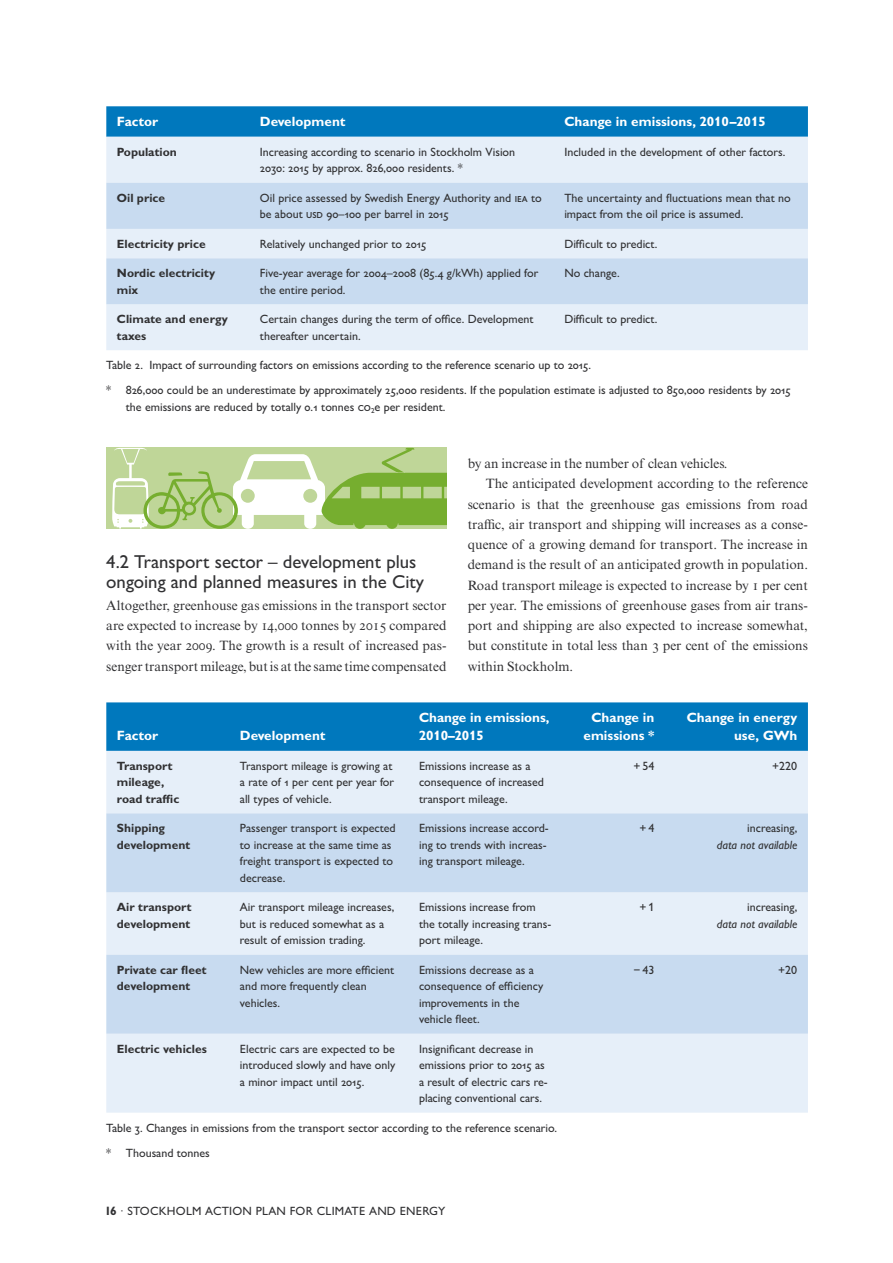
<style>
.page{position:relative;width:893px;height:1263px;background:#fff}
.page>*{position:absolute;margin:0;border:0;box-sizing:border-box;transform-origin:0 0}
.Underrubrik__nivå_2{font:500 18.75px/20.2px "Gill Sans MT Pro";color:#313133}
.Bröd_in{font:13.5px/20.2px "Times NRMT Pro";color:#313133;text-align:justify}
.Bröd_ut{font:13.5px/20.2px "Times NRMT Pro";color:#313133;text-align:justify}
.Tabellhuvud{font:700 13.5px/18px "Gill Sans MT Pro";color:#fff}
.Tabellkropp{font:500 12px/16.5px "Gill Sans MT Pro";color:#313133}
.Tabellbildtext{font:500 12px/16.5px "Gill Sans MT Pro";color:#313133}
.Tabellkropp-2{font:700 12px/16.5px "Gill Sans MT Pro";color:#313133}
.Tabellkropp-3{font:italic 500 12px/16.5px "Gill Sans MT Pro";color:#313133;text-align:right}
.Tabellbildtext-2{font:500 12px "Gill Sans MT Pro";letter-spacing:.02em;color:#313133}
.s1{font-size:12.3px}
.s2{font-style:normal}
.s3{font-weight:700}
</style>
<div class="page">
<div style="left:106px;top:702px;width:702px;height:49px;background:#0078bd"></div>
<div style="left:106px;top:751px;width:702px;height:362px;background:#e6eff9"></div>
<svg style="left:106px;top:813px;width:702px;height:221px;fill:#c8dbf0"></svg>
<div style="left:106px;top:106px;width:702px;height:31px;background:#0078bd"></div>
<div style="left:106px;top:137px;width:702px;height:213px;background:#e6eff9"></div>
<svg style="left:106px;top:183px;width:702px;height:121px;fill:#c8dbf0"></svg>
<svg style="left:112px;top:448px;width:334px;height:81px"></svg>
<p class="Tabellhuvud" style="left:117px;top:112px;width:43px">Factor</p>
<p class="Tabellhuvud" style="left:260px;top:112px;width:87px">Development</p>
<p class="Tabellhuvud" style="left:564px;top:112px;width:203px">Change in emissions, 2010–2015</p>
<p class="Tabellkropp-2" style="left:117px;top:143px;width:62px">Population</p>
<p class="Tabellkropp" style="left:260px;top:143px;width:257px">Increasing according to scenario in Stockholm Vision<br>2030: 2015 by approx. 826,000 residents. *</p>
<p class="Tabellkropp" style="left:564px;top:143px;width:223px">Included in the development of other factors.</p>
<p class="Tabellkropp-2" style="left:117px;top:189px;width:50px">Oil price</p>
<p class="Tabellkropp" style="left:260px;top:189px;width:283px">Oil price assessed by Swedish Energy Authority and <span class="s1">IEA</span> to be about <span class="s1">USD</span> 90–100 per barrel in 2015</p>
<p class="Tabellkropp" style="left:564px;top:189px;width:228px">The uncertainty and fluctuations mean that no impact from the oil price is assumed.</p>
<p class="Tabellkropp-2" style="left:117px;top:235px;width:90px">Electricity price</p>
<p class="Tabellkropp" style="left:260px;top:235px;width:168px">Relatively unchanged prior to 2015</p>
<p class="Tabellkropp" style="left:564px;top:235px;width:94px">Difficult to predict.</p>
<p class="Tabellkropp-2" style="left:117px;top:265px;width:100px">Nordic electricity mix</p>
<p class="Tabellkropp" style="left:260px;top:265px;width:280px">Five-year average for 2004–2008 (85.4 g/kWh) applied for the entire period.</p>
<p class="Tabellkropp" style="left:564px;top:265px;width:57px">No change.</p>
<p class="Tabellkropp-2" style="left:117px;top:311px;width:112px">Climate and energy taxes</p>
<p class="Tabellkropp" style="left:260px;top:311px;width:275px">Certain changes during the term of office. Development thereafter uncertain.</p>
<p class="Tabellkropp" style="left:564px;top:311px;width:94px">Difficult to predict.</p>
<p class="Tabellbildtext" style="left:106px;top:357px;width:486px">Table 2. Impact of surrounding factors on emissions according to the reference scenario up to 2015.</p>
<p class="Tabellbildtext" style="left:126px;top:382px;width:667px;text-indent:-20px">* 826,000 could be an underestimate by approximately 25,000 residents. If the population estimate is adjusted to 850,000 residents by 2015 the emissions are reduced by totally 0.1 tonnes <span class="s1">CO</span><sub>2</sub><span class="s1">e</span> per resident.</p>
<p class="Underrubrik__nivå_2" style="left:106px;top:551px;width:319px">4.2 Transport sector – development plus ongoing and planned measures in the City</p>
<p class="Bröd_ut" style="left:106px;top:596px;width:342px">Altogether, greenhouse gas emissions in the transport sector are expected to increase by 14,000 tonnes by 2015 compared with the year 2009. The growth is a result of increased pas&shy;senger transport mileage, but is at the same time compensated</p>
<p class="Bröd_ut" style="left:468px;top:454px;width:261px">by an increase in the number of clean vehicles.</p>
<p class="Bröd_in" style="left:468px;top:474px;width:342px;text-indent:18px">The anticipated development according to the reference scenario is that the greenhouse gas emissions from road traffic, air transport and shipping will increases as a conse&shy;quence of a growing demand for transport. The increase in demand is the result of an anticipated growth in population.<br>Road transport mileage is expected to increase by 1 per cent per year. The emissions of greenhouse gases from air trans&shy;port and shipping are also expected to increase somewhat, but constitute in total less than 3 per cent of the emissions within Stockholm.</p>
<p class="Tabellhuvud" style="left:117px;top:726px;width:43px">Factor</p>
<p class="Tabellhuvud" style="left:240px;top:726px;width:87px">Development</p>
<p class="Tabellhuvud" style="left:419px;top:708px;width:132px">Change in emissions,<br>2010–2015</p>
<p class="Tabellhuvud" style="left:583px;top:708px;width:73px;text-align:center">Change in emissions *</p>
<p class="Tabellhuvud" style="left:687px;top:708px;width:112px;text-align:right">Change in energy use, GWh</p>
<p class="Tabellkropp-2" style="left:117px;top:757px;width:64px">Transport mileage, road traffic</p>
<p class="Tabellkropp" style="left:240px;top:757px;width:156px">Transport mileage is growing at a rate of 1 per cent per year for all types of vehicle.</p>
<p class="Tabellkropp" style="left:419px;top:757px;width:126px">Emissions increase as a consequence of increased transport mileage.</p>
<p class="Tabellkropp" style="left:634px;top:757px;width:22px">+54</p>
<p class="Tabellkropp" style="left:772px;top:757px;width:26px">+220</p>
<p class="Tabellkropp-2" style="left:117px;top:820px;width:75px">Shipping development</p>
<p class="Tabellkropp" style="left:240px;top:820px;width:157px">Passenger transport is expected to increase at the same time as freight transport is expected to decrease.</p>
<p class="Tabellkropp" style="left:419px;top:820px;width:131px">Emissions increase accord&shy;ing to trends with increas&shy;ing transport mileage.</p>
<p class="Tabellkropp" style="left:640px;top:820px;width:16px">+4</p>
<p class="Tabellkropp-3" style="left:717px;top:820px;width:82px"><span class="s2">increasing‚<br></span>data not available</p>
<p class="Tabellkropp-2" style="left:117px;top:898px;width:76px">Air transport development</p>
<p class="Tabellkropp" style="left:240px;top:899px;width:156px">Air transport mileage increases, but is reduced somewhat as a result of emission trading.</p>
<p class="Tabellkropp" style="left:419px;top:899px;width:134px">Emissions increase from the totally increasing trans&shy;port mileage.</p>
<p class="Tabellkropp" style="left:640px;top:899px;width:16px">+1</p>
<p class="Tabellkropp-3" style="left:717px;top:899px;width:82px"><span class="s2">increasing,<br></span>data not available</p>
<p class="Tabellkropp-2" style="left:117px;top:961px;width:91px">Private car fleet development</p>
<p class="Tabellkropp" style="left:240px;top:961px;width:156px">New vehicles are more efficient and more frequently clean vehicles.</p>
<p class="Tabellkropp" style="left:419px;top:961px;width:126px">Emissions decrease as a consequence of efficiency improvements in the vehicle fleet.</p>
<p class="Tabellkropp" style="left:634px;top:961px;width:22px">−43</p>
<p class="Tabellkropp" style="left:778px;top:961px;width:20px">+20</p>
<p class="Tabellkropp-2" style="left:117px;top:1040px;width:92px">Electric vehicles</p>
<p class="Tabellkropp" style="left:240px;top:1040px;width:157px;text-align:justify">Electric cars are expected to be introduced slowly and have only a minor impact until 2015.</p>
<p class="Tabellkropp" style="left:419px;top:1040px;width:130px">Insignificant decrease in emissions prior to 2015 as a result of electric cars re&shy;placing conventional cars.</p>
<p class="Tabellbildtext" style="left:106px;top:1119px;width:452px">Table 3. Changes in emissions from the transport sector according to the reference scenario.</p>
<p class="Tabellbildtext" style="left:106px;top:1144px;width:105px">* Thousand tonnes</p>
<p class="Tabellbildtext-2" style="left:106px;top:1203px;width:341px"><span class="s3">16</span> · Stockholm action plan for climate and energy</p>
</div>
